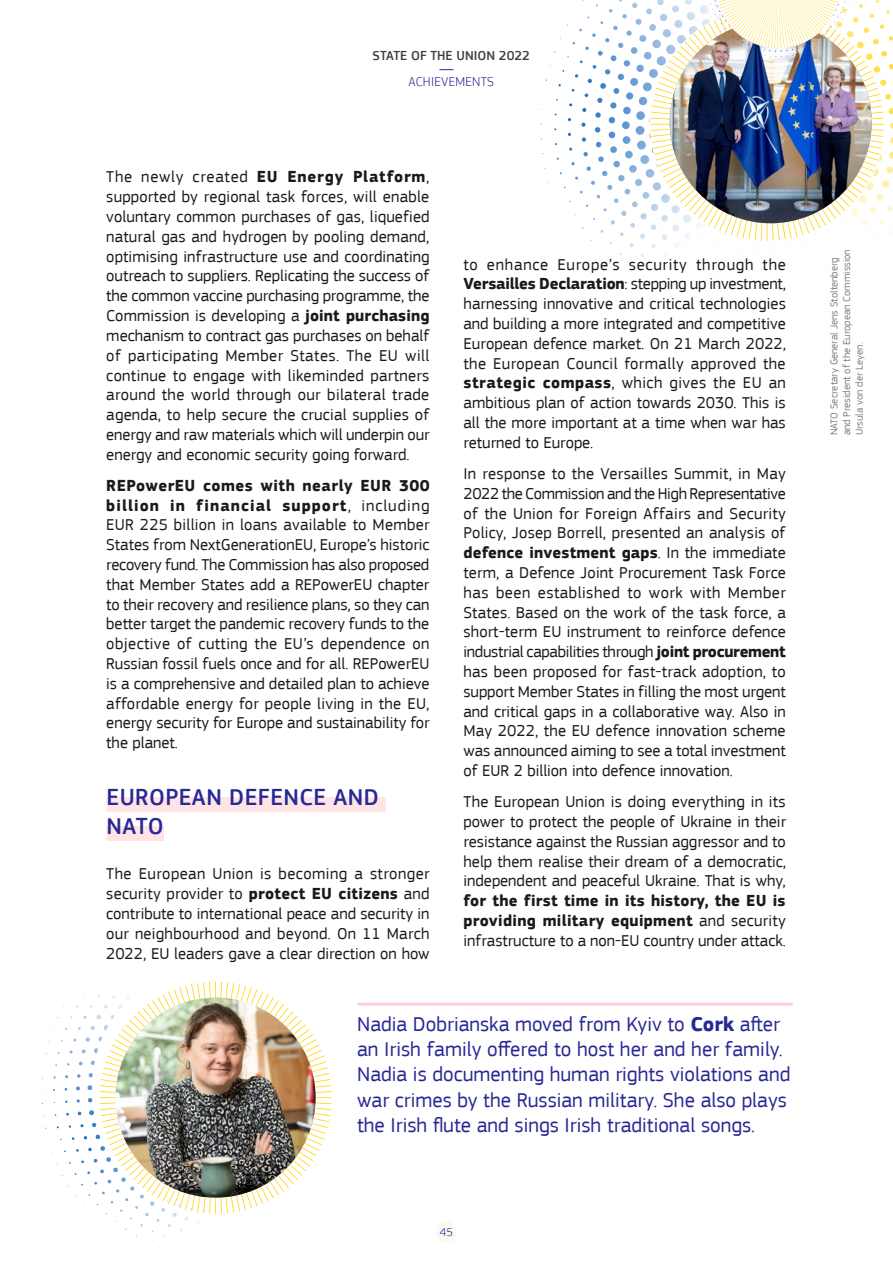
<style>
.page{position:relative;width:893px;height:1263px;background:#fff}
.page>*{position:absolute;margin:0;border:0;box-sizing:border-box;transform-origin:0 0}
.Heading_2{font:500 24px/28.8px "EC Square Sans Pro";letter-spacing:.02em;color:#282896}
.Pictures_highlights{font:21px/25.2px "EC Square Sans Pro";color:#282896}
.Body_text{font:16.5px/19.8px "EC Square Sans Pro";color:#1a1a1a;text-align:justify}
.t1{font:500 13.5px "EC Square Sans Pro";color:#3e3e3f}
.t2{font:300 13.5px "EC Square Sans Pro";letter-spacing:.02em;color:#282896}
.t3{font:300 12.15px "EC Square Sans Pro";color:#282896}
.t4{font:10.5px/12.6px "EC Square Sans Pro";color:#808080}
.s1{font-weight:700}
</style>
<div class="page">
<svg style="left:440px;top:69px;width:13px;height:1px"></svg>
<div style="left:107px;top:797px;width:279px;height:15px;background:#ffe4e5"></div>
<div style="left:107px;top:826px;width:57px;height:15px;background:#ffe4e5"></div>
<svg style="left:42px;top:995px;width:360px;height:257px"></svg>
<div style="left:92px;top:964px;width:247px;height:247px;background:#fff;border-radius:50%"></div>
<hr style="left:216px;top:1097px;width:116px;height:1px;background:#ffd500">
<svg style="left:100px;top:982px;width:231px;height:231px"></svg>
<hr style="left:215px;top:982px;width:1px;height:116px;background:#ffd500">
<hr style="left:215px;top:1098px;width:1px;height:115px;background:#ffd500">
<hr style="left:359px;top:1003px;width:432px;height:3px;background:#ffcce6">
<img style="left:116px;top:997px;width:200px;height:201px;border-radius:100px">
<svg style="left:540px;top:0;width:93px;height:274px"></svg>
<svg style="left:633px;top:3px;width:260px;height:254px"></svg>
<hr style="left:767px;top:124px;width:117px;height:1px;background:#ffd500">
<img style="left:651px;top:0;width:232px;height:241px">
<div style="left:436px;top:1221px;width:21px;height:21px;background:#fbf9f3;border-radius:50%"></div>
<p class="t1" style="left:373px;top:48px;width:159px">STATE OF THE UNION 2022</p>
<p class="t2" style="left:408px;top:74px;width:87px">ACHIEVEMENTS</p>
<p class="Body_text" style="left:106px;top:167px;width:325px">The newly created <span class="s1">EU Energy Platform</span>, supported by regional task forces, will enable voluntary common purchases of gas, liquefied natural gas and hydrogen by pooling demand, optimising infrastructure use and coordinating outreach to suppliers. Replicating the success of the common vaccine purchasing programme, the Commission is developing a <span class="s1">joint purchasing </span>mechanism to contract gas purchases on behalf of participating Member States. The EU will continue to engage with likeminded partners around the world through our bilateral trade agenda, to help secure the crucial supplies of energy and raw materials which will underpin our energy and economic security going forward.</p>
<p class="Body_text" style="left:106px;top:476px;width:325px"><span class="s1">REPowerEU comes with nearly EUR 300 billion in financial support</span>, including EUR 225 billion in loans available to Member States from NextGenerationEU, Europe’s historic recovery fund. The Commission has also proposed that Member States add a REPowerEU chapter to their recovery and resilience plans, so they can better target the pandemic recovery funds to the objective of cutting the EU’s dependence on Russian fossil fuels once and for all. REPowerEU is a comprehensive and detailed plan to achieve affordable energy for people living in the EU, energy security for Europe and sustainability for the planet.</p>
<h2 class="Heading_2" style="left:107px;top:783px;width:274px">EUROPEAN DEFENCE AND<br>NATO</h2>
<p class="Body_text" style="left:106px;top:864px;width:325px">The European Union is becoming a stronger security provider to <span class="s1">protect EU citizens</span> and contribute to international peace and security in our neighbourhood and beyond. On 11 March 2022, EU leaders gave a clear direction on how</p>
<p class="Body_text" style="left:463px;top:254px;width:324px">to enhance Europe’s security through the <span class="s1">Versailles Declaration</span>: stepping up investment, harnessing innovative and critical technologies and building a more integrated and competitive European defence market. On 21 March 2022, the European Council formally approved the <span class="s1">strategic compass</span>, which gives the EU an ambitious plan of action towards 2030. This is all the more important at a time when war has returned to Europe.</p>
<p class="Body_text" style="left:463px;top:464px;width:324px">In response to the Versailles Summit, in May 2022 the Commission and the High Representative of the Union for Foreign Affairs and Security Policy, Josep Borrell, presented an analysis of <span class="s1">defence investment gaps</span>. In the immediate term, a Defence Joint Procurement Task Force has been established to work with Member States. Based on the work of the task force, a short-term EU instrument to reinforce defence industrial capabilities through <span class="s1">joint procurement </span>has been proposed for fast-track adoption, to support Member States in filling the most urgent and critical gaps in a collaborative way. Also in May 2022, the EU defence innovation scheme was announced aiming to see a total investment of EUR 2 billion into defence innovation.</p>
<p class="Body_text" style="left:463px;top:792px;width:324px">The European Union is doing everything in its power to protect the people of Ukraine in their resistance against the Russian aggressor and to help them realise their dream of a democratic, independent and peaceful Ukraine. That is why, <span class="s1">for the first time in its history, the EU is providing military equipment</span> and security infrastructure to a non-EU country under attack.</p>
<p class="Pictures_highlights" style="left:357px;top:1011px;width:435px">Nadia Dobrianska moved from Kyiv to <span class="s1">Cork</span> after an Irish family offered to host her and her family.<br>Nadia is documenting human rights violations and war crimes by the Russian military. She also plays the Irish flute and sings Irish traditional songs.</p>
<p class="t3" style="left:440px;top:1225px;width:15px">45</p>
<p class="t4" style="left:828px;top:435px;width:188px;rotate:-90deg">NATO Secretary General Jens Stoltenberg and President of the European Commission<br>Ursula von der Leyen.</p>
</div>
